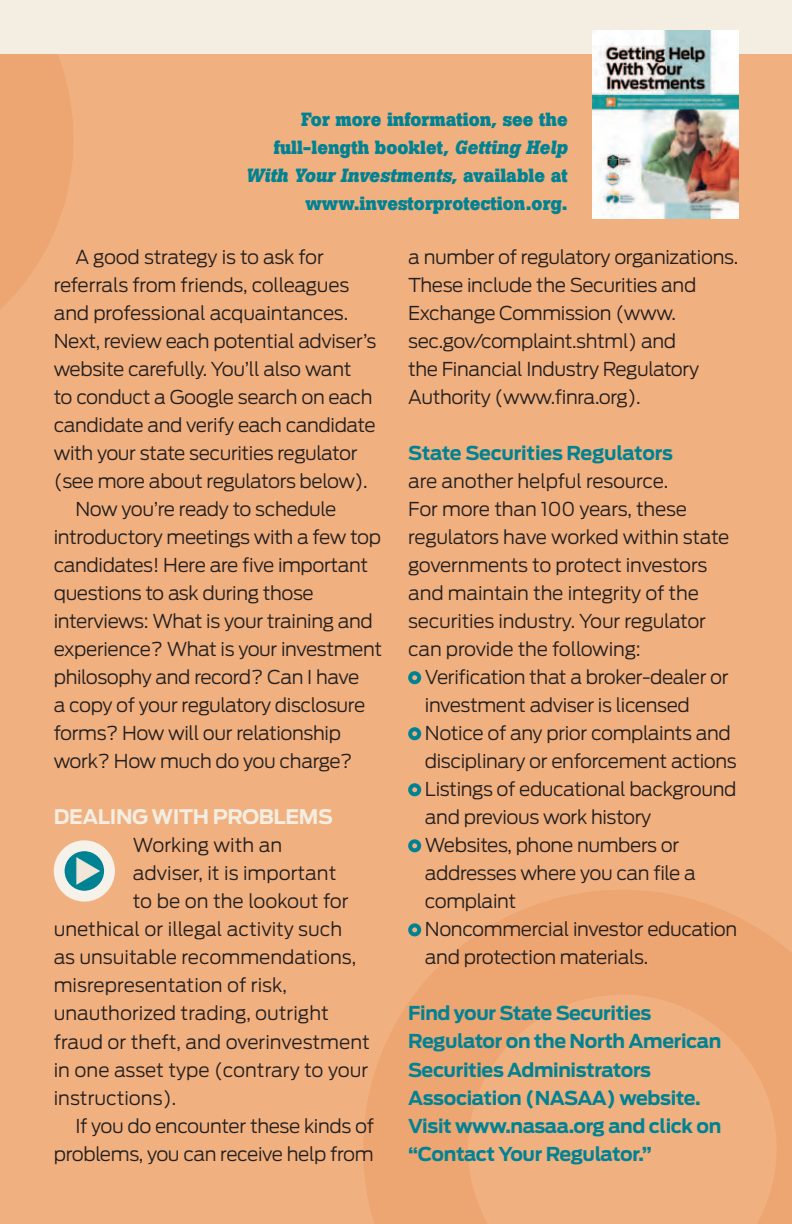
<style>
.page{position:relative;width:792px;height:1224px;background:#fff}
.page>*{position:absolute;margin:0;border:0;box-sizing:border-box;transform-origin:0 0}
.t1{font:700 20px "Antenna";letter-spacing:-.02em;color:#f4eee2}
.t2{font:300 19px/28px "Antenna";letter-spacing:-.02em;color:#231f20}
.t3{font:300 19px "Antenna";color:#231f20}
.t4{font:700 19px/28px "Antenna";letter-spacing:-.02em;color:#008293}
.t5{font:700 19px/28px "Boton";color:#008293;text-align:right}
.t6{font:italic 700 19px "Boton BQ";color:#008293}
.s1{font-family:"Boton BQ";font-style:italic}
.s2{font-family:"Boton";font-style:normal}
</style>
<div class="page">
<div style="left:0;top:54px;width:791px;height:1169px;background:#f1b07f"></div>
<div style="left:0;top:0;width:791px;height:54px;background:#f4eee2"></div>
<svg style="left:363px;top:890px;width:428px;height:333px"></svg>
<img style="left:592px;top:31px;width:146px;height:187px">
<svg style="left:59px;top:845px;width:50px;height:50px"></svg>
<div style="left:54px;top:840px;width:61px;height:61px;border:11px solid #f6f1e9;border-radius:50%"></div>
<div style="left:408px;top:671px;width:13px;height:13px;border:4px solid #008293;border-radius:50%"></div>
<div style="left:408px;top:727px;width:13px;height:13px;border:4px solid #008293;border-radius:50%"></div>
<div style="left:408px;top:783px;width:13px;height:13px;border:4px solid #008293;border-radius:50%"></div>
<div style="left:408px;top:839px;width:13px;height:13px;border:4px solid #008293;border-radius:50%"></div>
<div style="left:408px;top:923px;width:13px;height:13px;border:4px solid #008293;border-radius:50%"></div>
<svg style="left:0;top:54px;width:73px;height:255px"></svg>
<svg style="left:77px;top:856px;width:23px;height:28px"></svg>
<p class="t5" style="left:273px;top:107px;width:295px">For more information, see the full-length booklet, <span class="s1">Getting Help</span></p>
<p class="t6" style="left:245px;top:168px;width:323px">With Your Investments<span class="s2">, available at</span></p>
<p class="t5" style="left:305px;top:191px;width:263px">www.investorprotection.org.</p>
<p class="t2" style="left:75px;top:244px;width:250px">A good strategy is to ask for</p>
<p class="t2" style="left:54px;top:272px;width:297px">referrals from friends, colleagues</p>
<p class="t2" style="left:54px;top:300px;width:296px">and professional acquaintances.</p>
<p class="t2" style="left:54px;top:328px;width:324px">Next, review each potential adviser’s</p>
<p class="t2" style="left:54px;top:356px;width:299px">website carefully. You’ll also want</p>
<p class="t2" style="left:54px;top:384px;width:320px">to conduct a Google search on each</p>
<p class="t2" style="left:54px;top:412px;width:323px">candidate and verify each candidate</p>
<p class="t2" style="left:54px;top:440px;width:305px">with your state securities regulator</p>
<p class="t2" style="left:54px;top:468px;width:315px">(see more about regulators below).</p>
<p class="t2" style="left:75px;top:496px;width:262px">Now you’re ready to schedule</p>
<p class="t2" style="left:54px;top:524px;width:328px">introductory meetings with a few top</p>
<p class="t2" style="left:54px;top:552px;width:316px">candidates! Here are five important</p>
<p class="t2" style="left:54px;top:580px;width:261px">questions to ask during those</p>
<p class="t2" style="left:54px;top:608px;width:320px">interviews: What is your training and</p>
<p class="t2" style="left:54px;top:636px;width:330px">experience? What is your investment</p>
<p class="t2" style="left:54px;top:664px;width:307px">philosophy and record? Can I have</p>
<p class="t2" style="left:54px;top:692px;width:313px">a copy of your regulatory disclosure</p>
<p class="t2" style="left:54px;top:720px;width:288px">forms? How will our relationship</p>
<p class="t2" style="left:54px;top:748px;width:300px">work? How much do you charge?</p>
<p class="t1" style="left:54px;top:808px;width:280px">DEALING WITH PROBLEMS</p>
<p class="t3" style="left:133px;top:836px;width:151px">Working with an</p>
<p class="t3" style="left:133px;top:864px;width:205px">adviser, it is important</p>
<p class="t3" style="left:133px;top:892px;width:217px">to be on the lookout for</p>
<p class="t3" style="left:54px;top:920px;width:290px">unethical or illegal activity such</p>
<p class="t3" style="left:54px;top:948px;width:304px">as unsuitable recommendations,</p>
<p class="t3" style="left:54px;top:976px;width:235px">misrepresentation of risk,</p>
<p class="t3" style="left:54px;top:1004px;width:276px">unauthorized trading, outright</p>
<p class="t3" style="left:54px;top:1032px;width:317px">fraud or theft, and overinvestment</p>
<p class="t3" style="left:54px;top:1060px;width:316px">in one asset type (contrary to your</p>
<p class="t3" style="left:54px;top:1088px;width:124px">instructions).</p>
<p class="t2" style="left:75px;top:1112px;width:300px">If you do encounter these kinds of</p>
<p class="t2" style="left:54px;top:1140px;width:321px">problems, you can receive help from</p>
<p class="t2" style="left:408px;top:244px;width:331px">a number of regulatory organizations.<br>These include the Securities and<br>Exchange Commission (www. sec.gov/complaint.shtml) and<br>the Financial Industry Regulatory<br>Authority (www.finra.org).</p>
<p class="t4" style="left:408px;top:440px;width:266px">State Securities Regulators</p>
<p class="t2" style="left:408px;top:468px;width:322px">are another helpful resource.<br>For more than 100 years, these regulators have worked within state governments to protect investors and maintain the integrity of the securities industry. Your regulator can provide the following:</p>
<p class="t2" style="left:424px;top:664px;width:314px">verification that a broker-dealer or investment adviser is licensed<br>Notice of any prior complaints and disciplinary or enforcement actions<br>Listings of educational background and previous work history<br>Websites, phone numbers or addresses where you can file a complaint<br>Noncommercial investor education and protection materials.</p>
<p class="t4" style="left:408px;top:1000px;width:314px">Find your State Securities<br>Regulator on the North American<br>Securities Administrators<br>Association (NASAA) website.<br>Visit www.nasaa.org and click on “Contact Your Regulator.”</p>
</div>
